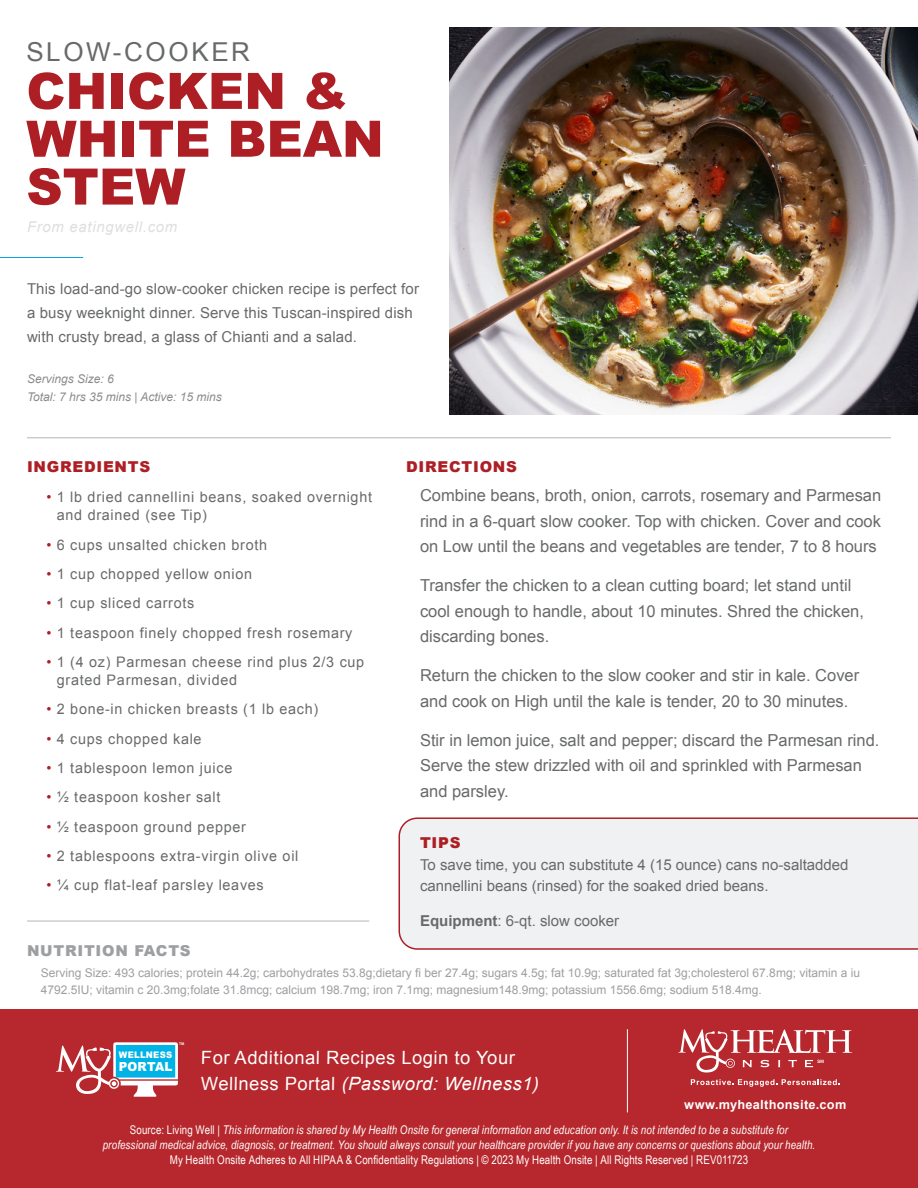
<style>
.page{position:relative;width:918px;height:1188px;background:#fff}
.page>*{position:absolute;margin:0;border:0;box-sizing:border-box;transform-origin:0 0}
.t1{font:900 50.25px/47.8px "Arial";color:#ad1f24}
.t2{font:26.1px "Arial";letter-spacing:.1em;color:#686a6a}
.t3{font:18.3px/26.4px "Arial";color:#fff}
.t4{font:16.5px/25.5px "Arial";color:#686a6a}
.t5{font:15px/24px "Arial";letter-spacing:.01em;color:#686a6a}
.t6{font:900 15px "Arial";letter-spacing:.05em;color:#ad1f24}
.t7{font:italic 15px "Arial";letter-spacing:.05em;color:#dfdfdf}
.t8{font:900 15px "Arial";letter-spacing:.05em;color:#9d9fa2}
.t9{font:14.55px/18px "Arial";letter-spacing:.05em;color:#686a6a}
.t10{font:700 12.6px "Arial";color:#fff}
.t11{font:900 12.6px "Arial";letter-spacing:.01em;color:#fff;scale:.94 1}
.Notations{font:italic 12px/15px "Arial Narrow";letter-spacing:.01em;color:#fff;text-align:center}
.t12{font:12px/16.5px "Arial";color:#9d9fa2}
.t13{font:italic 12px/18px "Arial";color:#686a6a}
.t14{font:900 9px "Arial";letter-spacing:.03em;color:#fff;scale:.94 1}
.t15{font:700 6.45px "Arial";color:#fff}
.s1{color:#ad1f24}
.s2{font-weight:700}
.s3{font-style:italic}
.s4{font-style:normal}
</style>
<div class="page">
<div style="left:399px;top:817px;width:519px;height:133px;background:#f0f1f2"></div>
<img style="left:450px;top:27px;width:468px;height:388px">
<div style="left:0;top:1010px;width:918px;height:178px;background:#b6282d"></div>
<hr style="left:0;top:257px;width:83px;height:1px;background:#00a9e3">
<hr style="left:27px;top:438px;width:864px;height:1px;background:#b4b5b8">
<hr style="left:27px;top:921px;width:342px;height:1px;background:#b4b5b8">
<svg style="left:678px;top:1029px;width:174px;height:58px"></svg>
<hr style="left:627px;top:1029px;width:1px;height:83px;background:#fff">
<svg style="left:56px;top:1042px;width:122px;height:55px"></svg>
<p class="t2" style="left:26px;top:35px;width:225px">SLOW-COOKER</p>
<p class="t1" style="left:26px;top:65px;width:359px">CHICKEN &amp;<br>WHITE BEAN<br>STEW</p>
<p class="t7" style="left:27px;top:217px;width:152px">From eatingwell.com</p>
<p class="t5" style="left:27px;top:277px;width:394px">This load-and-go slow-cooker chicken recipe is perfect for a busy weeknight dinner. Serve this Tuscan-inspired dish with crusty bread, a glass of Chianti and a salad.</p>
<p class="t13" style="left:27px;top:370px;width:196px">Servings Size: 6<br>Total: 7 hrs 35 mins | Active: 15 mins</p>
<p class="t6" style="left:27px;top:456px;width:125px">INGREDIENTS</p>
<p class="t6" style="left:406px;top:456px;width:112px">DIRECTIONS</p>
<p class="t4" style="left:420px;top:483px;width:463px;text-align:justify">Combine beans, broth, onion, carrots, rosemary and Parmesan rind in a 6-quart slow cooker. Top with chicken. Cover and cook on Low until the beans and vegetables are tender, 7 to 8 hours</p>
<p class="t4" style="left:420px;top:573px;width:445px">Transfer the chicken to a clean cutting board; let stand until cool enough to handle, about 10 minutes. Shred the chicken, discarding bones.</p>
<p class="t4" style="left:420px;top:663px;width:441px">Return the chicken to the slow cooker and stir in kale. Cover and cook on High until the kale is tender, 20 to 30 minutes.</p>
<p class="t4" style="left:420px;top:728px;width:461px">Stir in lemon juice, salt and pepper; discard the Parmesan rind.<br>Serve the stew drizzled with oil and sprinkled with Parmesan and parsley.</p>
<p class="t9" style="left:57px;top:488px;width:317px;text-indent:-10px"><span class="s1">•</span> 1 lb dried cannellini beans, soaked overnight and drained (see Tip)</p>
<p class="t9" style="left:46px;top:536px;width:222px"><span class="s1">•</span> 6 cups unsalted chicken broth</p>
<p class="t9" style="left:46px;top:565px;width:207px"><span class="s1">•</span> 1 cup chopped yellow onion</p>
<p class="t9" style="left:46px;top:594px;width:149px"><span class="s1">•</span> 1 cup sliced carrots</p>
<p class="t9" style="left:46px;top:624px;width:308px"><span class="s1">•</span> 1 teaspoon finely chopped fresh rosemary</p>
<p class="t9" style="left:57px;top:653px;width:309px;text-indent:-10px"><span class="s1">•</span> 1 (4 oz) Parmesan cheese rind plus 2/3 cup grated Parmesan, divided</p>
<p class="t9" style="left:46px;top:700px;width:273px"><span class="s1">•</span> 2 bone-in chicken breasts (1 lb each)</p>
<p class="t9" style="left:46px;top:730px;width:157px"><span class="s1">•</span> 4 cups chopped kale</p>
<p class="t9" style="left:46px;top:759px;width:187px"><span class="s1">•</span> 1 tablespoon lemon juice</p>
<p class="t9" style="left:46px;top:788px;width:176px"><span class="s1">•</span> ½ teaspoon kosher salt</p>
<p class="t9" style="left:46px;top:818px;width:201px"><span class="s1">•</span> ½ teaspoon ground pepper</p>
<p class="t9" style="left:46px;top:847px;width:254px"><span class="s1">•</span> 2 tablespoons extra-virgin olive oil</p>
<p class="t9" style="left:46px;top:876px;width:219px"><span class="s1">•</span> ¼ cup flat-leaf parsley leaves</p>
<p class="t6" style="left:420px;top:831px;width:42px">TIPS</p>
<p class="t5" style="left:420px;top:853px;width:430px">To save time, you can substitute 4 (15 ounce) cans no-saltadded</p>
<p class="t5" style="left:420px;top:874px;width:350px">cannellini beans (rinsed) for the soaked dried beans.</p>
<p class="t5" style="left:420px;top:909px;width:201px"><span class="s2">Equipment</span>: 6-qt. slow cooker</p>
<p class="t12" style="left:41px;top:965px;width:821px">Serving Size: 493 calories; protein 44.2g; carbohydrates 53.8g;dietary fi ber 27.4g; sugars 4.5g; fat 10.9g; saturated fat 3g;cholesterol 67.8mg; vitamin a iu<br>4792.5IU; vitamin c 20.3mg;folate 31.8mcg; calcium 198.7mg; iron 7.1mg; magnesium148.9mg; potassium 1556.6mg; sodium 518.4mg.</p>
<p class="t8" style="left:27px;top:940px;width:165px">NUTRITION FACTS</p>
<p class="t15" style="left:179px;top:1041px;width:8px">™</p>
<p class="t14" style="left:119px;top:1049px;width:58px">WELLNESS</p>
<p class="t11" style="left:119px;top:1058px;width:58px">PORTAL</p>
<p class="t3" style="left:201px;top:1044px;width:340px">For Additional Recipes Login to Your<br>Wellness Portal <span class="s3">(Password: Wellness1)</span></p>
<p class="t10" style="left:684px;top:1096px;width:164px">www.myhealthonsite.com</p>
<p class="Notations" style="left:103px;top:1122px;width:714px"><span class="s4">Source: Living Well |</span> This information is shared by My Health Onsite for general information and education only. It is not intended to be a substitute for professional medical advice, diagnosis, or treatment. You should always consult your healthcare provider if you have any concerns or questions about your health.<br><span class="s4">My Health Onsite Adheres to All HIPAA &amp; Confidentiality Regulations | © 2023 My Health Onsite | All Rights Reserved | REV011723</span></p>
</div>
